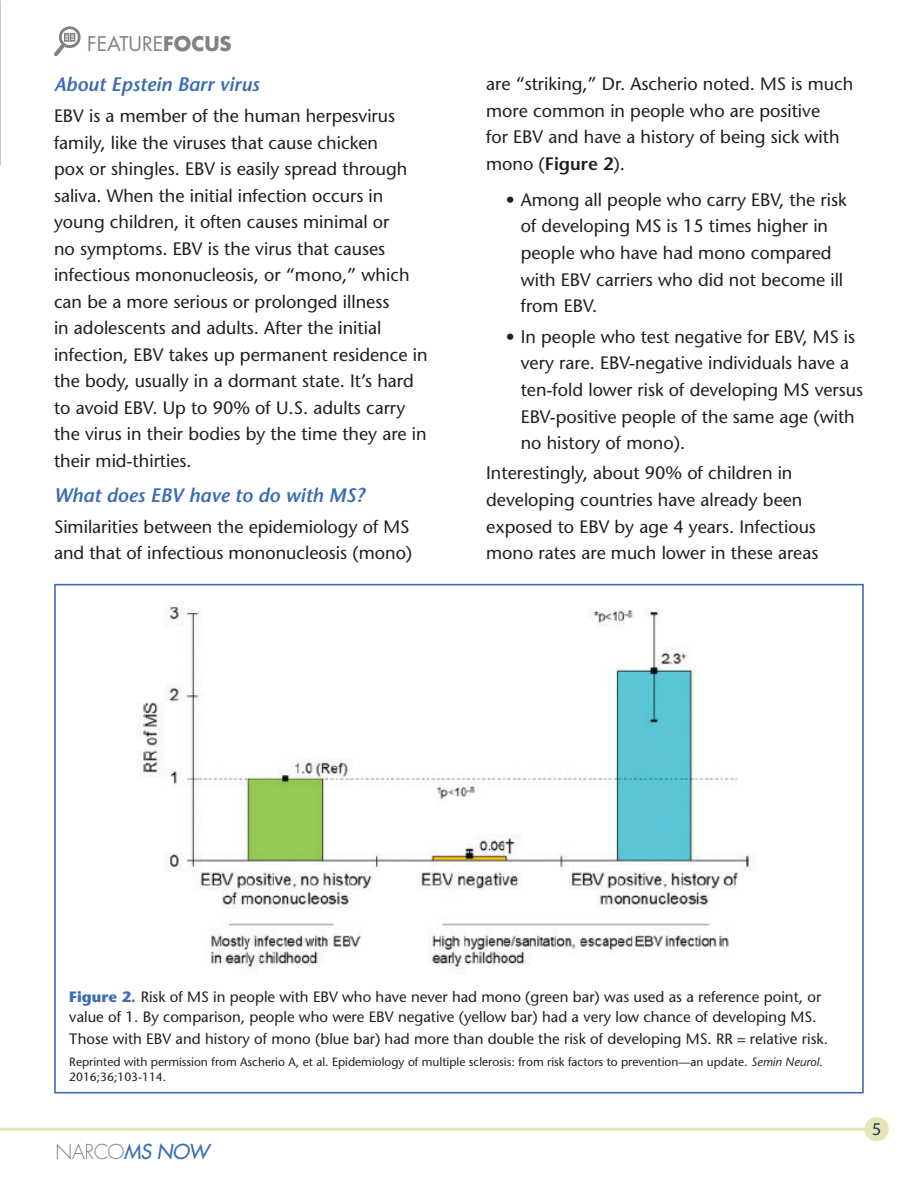
<style>
.page{position:relative;width:918px;height:1188px;background:#fff}
.page>*{position:absolute;margin:0;border:0;box-sizing:border-box;transform-origin:0 0}
.t1{font:300 20.1px "Futura";letter-spacing:-.025em;color:#808285}
.t2{font:19.65px "Futura";color:#808285}
.Subhead_2{font:italic 600 19.5px "Stone Sans";color:#3b6cb4}
.Text{font:18px/26.4px "Stone Sans";color:#231f20}
.Bullets{font:18px/26.7px "Stone Sans";color:#231f20}
.t3{font:18px "Myriad Pro";color:#18345e}
.Table_Head{font:15px/19.5px "Stone Sans";color:#231f20}
.Text-2{font:12px/15px "Stone Sans";color:#231f20}
.s1{font-weight:700}
.s2{font-weight:600}
.s3{font-weight:700;color:#3b6cb4}
.s4{font-style:italic}
.s5{font-weight:400;font-style:italic;color:#3b6cb4}
</style>
<div class="page">
<svg style="left:54px;top:26px;width:27px;height:30px"></svg>
<img style="left:139px;top:605px;width:618px;height:367px">
<hr style="left:0;top:1128px;width:877px;height:3px;background:#e4e6b8">
<div style="left:864px;top:1117px;width:25px;height:24px;background:#e4e6b8;border-radius:50%"></div>
<p class="t2" style="left:87px;top:30px;width:146px">FEATURE<span class="s1">FOCUS</span></p>
<p class="Subhead_2" style="left:54px;top:72px;width:207px">About Epstein Barr virus</p>
<p class="Text" style="left:54px;top:103px;width:375px">EBV is a member of the human herpesvirus family, like the viruses that cause chicken<br>pox or shingles. EBV is easily spread through saliva. When the initial infection occurs in young children, it often causes minimal or<br>no symptoms. EBV is the virus that causes infectious mononucleosis, or “mono,” which can be a more serious or prolonged illness<br>in adolescents and adults. After the initial infection, EBV takes up permanent residence in the body, usually in a dormant state. It’s hard to avoid EBV. Up to 90% of U.S. adults carry the virus in their bodies by the time they are in their mid-thirties.</p>
<p class="Subhead_2" style="left:54px;top:483px;width:312px">What does EBV have to do with MS?</p>
<p class="Text" style="left:54px;top:513px;width:360px">Similarities between the epidemiology of MS and that of infectious mononucleosis (mono)</p>
<p class="Text" style="left:486px;top:70px;width:369px">are “striking,” Dr. Ascherio noted. MS is much more common in people who are positive<br>for EBV and have a history of being sick with mono (<span class="s2">Figure 2</span>).</p>
<p class="Bullets" style="left:521px;top:186px;width:328px;text-indent:-15px">• Among all people who carry EBV, the risk of developing MS is 15 times higher in people who have had mono compared with EBV carriers who did not become ill from EBV.</p>
<p class="Bullets" style="left:521px;top:323px;width:344px;text-indent:-15px">• In people who test negative for EBV, MS is very rare. EBV-negative individuals have a ten-fold lower risk of developing MS versus EBV-positive people of the same age (with no history of mono).</p>
<p class="Text" style="left:486px;top:460px;width:334px">Interestingly, about 90% of children in developing countries have already been exposed to EBV by age 4 years. Infectious mono rates are much lower in these areas</p>
<p class="Table_Head" style="left:69px;top:987px;width:753px"><span class="s3">Figure 2.</span> Risk of MS in people with EBV who have never had mono (green bar) was used as a reference point, or value of 1. By comparison, people who were EBV negative (yellow bar) had a very low chance of developing MS.</p>
<p class="Table_Head" style="left:69px;top:1029px;width:760px">Those with EBV and history of mono (blue bar) had more than double the risk of developing MS. RR = relative risk.</p>
<p class="Text-2" style="left:69px;top:1054px;width:755px">Reprinted with permission from Ascherio A, et al. Epidemiology of multiple sclerosis: from risk factors to prevention—an update. <span class="s4">Semin Neurol</span>.<br>2016;36;103-114.</p>
<p class="t1" style="left:55px;top:1139px;width:155px">NARCO<span class="s5">MS NOW</span></p>
<p class="t3" style="left:872px;top:1117px;width:11px">5</p>
</div>
